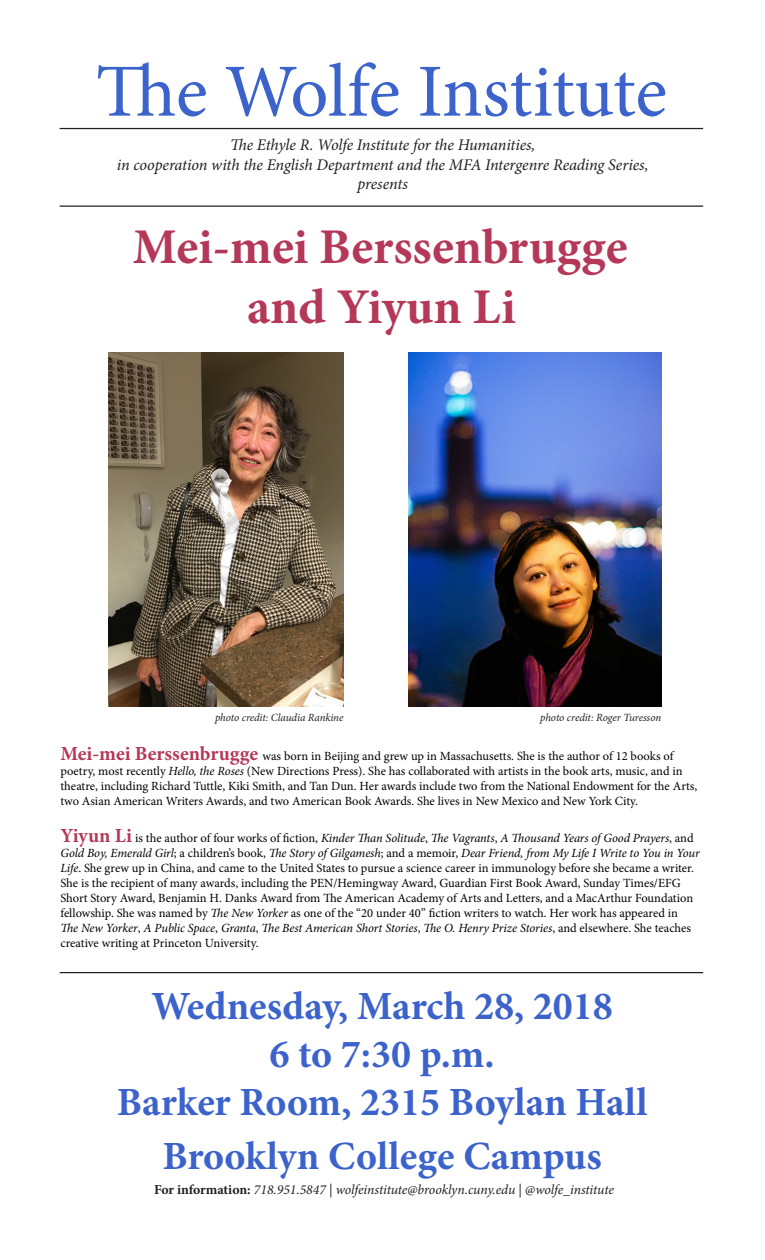
<style>
.page{position:relative;width:765px;height:1260px;background:#fff}
.page>*{position:absolute;margin:0;border:0;box-sizing:border-box;transform-origin:0 0}
.t1{font:75px "Minion Pro";letter-spacing:-.01em;color:#3c63cc}
.t2{font:700 50px "Minion Pro";color:#b43858}
.t3{font:700 40px "Minion Pro";color:#3c63cc}
.t4{font:italic 16.25px "Minion Pro";letter-spacing:-.01em;color:#231f20}
.t5{font:italic 13.75px "Minion Pro";letter-spacing:-.01em;color:#231f20}
.t6{font:12.5px/15px "Minion Pro";letter-spacing:-.005em;color:#000}
.t7{font:italic 11px "Minion Pro";letter-spacing:-.01em;color:#231f20}
.s1{font-weight:700;font-size:20px;color:#b43858}
.s2{font-style:italic}
.s3{font-weight:700;font-style:normal}
.s4{font-style:normal}
</style>
<div class="page">
<hr style="left:60px;top:128px;width:643px;height:1px;background:#231f20">
<hr style="left:60px;top:206px;width:643px;height:1px;background:#231f20">
<hr style="left:60px;top:972px;width:643px;height:1px;background:#231f20">
<img style="left:108px;top:352px;width:235px;height:355px">
<img style="left:408px;top:352px;width:253px;height:355px">
<p class="t1" style="left:96px;top:41px;width:573px">The Wolfe Institute</p>
<p class="t4" style="left:230px;top:134px;width:307px">The Ethyle R. Wolfe Institute for the Humanities,</p>
<p class="t4" style="left:117px;top:154px;width:533px">in cooperation with the English Department and the MFA Intergenre Reading Series,</p>
<p class="t4" style="left:357px;top:173px;width:52px">presents</p>
<p class="t2" style="left:133px;top:212px;width:496px">Mei-mei Berssenbrugge</p>
<p class="t2" style="left:247px;top:272px;width:270px">and Yiyun Li</p>
<p class="t7" style="left:215px;top:710px;width:130px">photo credit: Claudia Rankine</p>
<p class="t7" style="left:540px;top:710px;width:123px">photo credit: Roger Turesson</p>
<p class="t6" style="left:60px;top:749px;width:638px"><span class="s1">Mei-mei Berssenbrugge</span> was born in Beijing and grew up in Massachusetts. She is the author of 12 books of poetry, most recently <span class="s2">Hello, the Roses</span> (New Directions Press). She has collaborated with artists in the book arts, music, and in theatre, including Richard Tuttle, Kiki Smith, and Tan Dun. Her awards include two from the National Endowment for the Arts, two Asian American Writers Awards, and two American Book Awards. She lives in New Mexico and New York City.</p>
<p class="t6" style="left:60px;top:830px;width:641px"><span class="s1">Yiyun Li</span> is the author of four works of fiction, <span class="s2">Kinder Than Solitude</span>, <span class="s2">The Vagrants</span>, <span class="s2">A Thousand Years of Good Prayers</span>, and <span class="s2">Gold Boy, Emerald Girl</span>; a children’s book, <span class="s2">The Story of Gilgamesh</span>; and a memoir, <span class="s2">Dear Friend, from My Life I Write to You in Your Life</span>. She grew up in China, and came to the United States to pursue a science career in immunology before she became a writer.<br>She is the recipient of many awards, including the PEN/Hemingway Award, Guardian First Book Award, Sunday Times/EFG Short Story Award, Benjamin H. Danks Award from The American Academy of Arts and Letters, and a MacArthur Foundation fellowship. She was named by <span class="s2">The New Yorker</span> as one of the “20 under 40” fiction writers to watch. Her work has appeared in<br><span class="s2">The New Yorker</span>, <span class="s2">A Public Space</span>, <span class="s2">Granta</span>, <span class="s2">The Best American Short Stories</span>, <span class="s2">The O. Henry Prize Stories</span>, and elsewhere. She teaches creative writing at Princeton University.</p>
<p class="t3" style="left:151px;top:978px;width:463px">Wednesday, March 28, 2018</p>
<p class="t3" style="left:270px;top:1026px;width:227px">6 to 7:30 p.m.</p>
<p class="t3" style="left:117px;top:1074px;width:532px">Barker Room, 2315 Boylan Hall</p>
<p class="t3" style="left:163px;top:1128px;width:441px">Brooklyn College Campus</p>
<p class="t5" style="left:154px;top:1180px;width:461px"><span class="s3">For information:</span> 718.951.5847 <span class="s4">|</span> wolfeinstitute@brooklyn.cuny.edu <span class="s4">|</span> @wolfe_institute</p>
</div>
